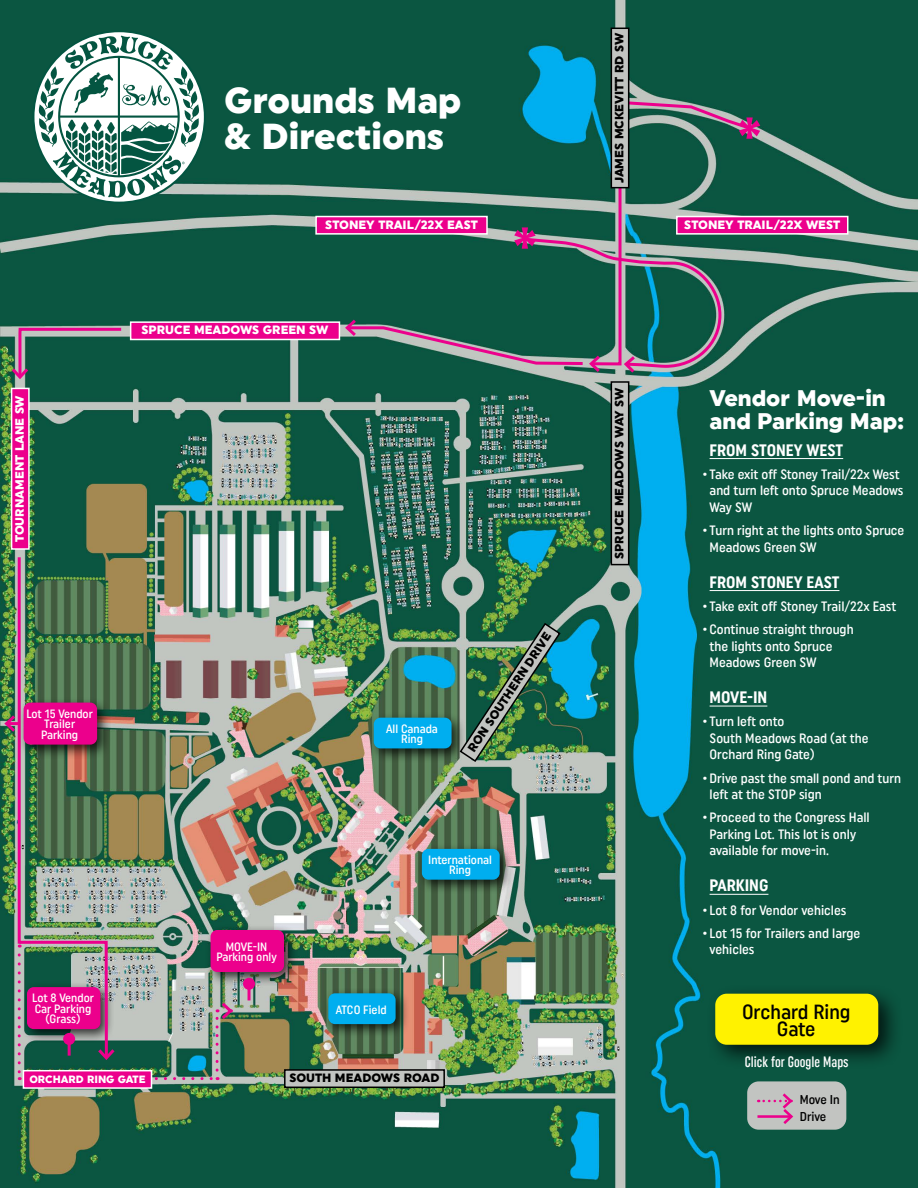
<style>
.page{position:relative;width:918px;height:1188px;background:#fff}
.page>*{position:absolute;margin:0;border:0;box-sizing:border-box;transform-origin:0 0}
.t1{font:900 51px "Acumin Pro";color:#ec008c}
.t2{font:900 36px/36px "Uniform";color:#fff}
.t3{font:900 22.5px/22.5px "Uniform";color:#fff}
.t4{font:20.4px/17.9px "Uniform Condensed 2";color:#000;text-align:center}
.t5{font:16.5px "Uniform Condensed 4";color:#fff}
.t6{font:15px "Uniform Extra Condensed 2";color:#fff}
.t7{font:13.5px/16.5px "Uniform Condensed 2";color:#fff}
.t8{font:12.75px/16.5px "Uniform Condensed 2";color:#000}
.t9{font:12px/10.5px "Uniform Condensed 2";color:#fff;text-align:center}
.t10{font:900 12px "Uniform";color:#fff}
.t11{font:900 12px "Uniform";color:#000}
.t12{font:900 10.5px "Uniform";color:#fff}
</style>
<div class="page">
<img style="left:1px;top:0;width:917px;height:1188px">
<svg style="left:32px;top:30px;width:174px;height:174px"></svg>
<div style="left:285px;top:1070px;width:159px;height:17px;background:#c2c4c1"></div>
<div style="left:284px;top:1069px;width:161px;height:19px;border:2px solid #000"></div>
<img style="left:459px;top:622px;width:103px;height:141px">
<div style="left:611px;top:382px;width:18px;height:183px;background:#c2c4c1"></div>
<div style="left:611px;top:381px;width:18px;height:184px;border:2px solid #000"></div>
<div style="left:130px;top:321px;width:210px;height:19px;background:#ec008c;border:2px solid #fff"></div>
<svg style="left:588px;top:99px;width:165px;height:268px;background:#336a5e"></svg>
<svg style="left:343px;top:236px;width:380px;height:140px;background:#306459"></svg>
<div style="left:11px;top:388px;width:19px;height:162px;background:#ec008c;border:2px solid #fff"></div>
<svg style="left:9px;top:326px;width:115px;height:55px;background:#3f645e"></svg>
<div style="left:323px;top:988px;width:87px;height:51px;background:#000;opacity:.75"></div>
<div style="left:328px;top:993px;width:68px;height:31px;background:#00aeef;border-radius:7px"></div>
<div style="left:416px;top:843px;width:98px;height:51px;background:#000;opacity:.75"></div>
<div style="left:422px;top:849px;width:78px;height:31px;background:#00aeef;border-radius:7px"></div>
<div style="left:368px;top:712px;width:98px;height:51px;background:#000;opacity:.75"></div>
<div style="left:374px;top:718px;width:78px;height:30px;background:#00aeef;border-radius:7px"></div>
<div style="left:747px;top:1081px;width:99px;height:49px;background:#c2c4c1;border-radius:11px"></div>
<hr style="left:757px;top:1115px;width:34px;height:3px;background:#ec008c">
<svg style="left:758px;top:1093px;width:36px;height:31px"></svg>
<hr style="left:710px;top:458px;width:133px;height:1px;background:#fff">
<hr style="left:710px;top:590px;width:129px;height:1px;background:#fff">
<hr style="left:710px;top:706px;width:57px;height:1px;background:#fff">
<hr style="left:710px;top:894px;width:58px;height:1px;background:#fff">
<div style="left:315px;top:216px;width:173px;height:19px;background:#ec008c;border:2px solid #fff"></div>
<div style="left:676px;top:216px;width:172px;height:19px;background:#ec008c;border:2px solid #fff"></div>
<div style="left:611px;top:28px;width:18px;height:160px;background:#c2c4c1"></div>
<div style="left:611px;top:28px;width:18px;height:160px;border:2px solid #000"></div>
<hr style="left:18px;top:557px;width:3px;height:387px;background:#ec008c">
<div style="left:706px;top:984px;width:197px;height:86px;background:#000;opacity:.75"></div>
<div style="left:715px;top:994px;width:163px;height:51px;background:#fff200;border-radius:11px"></div>
<div style="left:23px;top:1070px;width:129px;height:19px;background:#ec008c;border:2px solid #fff"></div>
<img style="left:16px;top:939px;width:219px;height:141px">
<div style="left:18px;top:697px;width:94px;height:62px;background:#000;opacity:.75"></div>
<div style="left:24px;top:703px;width:73px;height:42px;background:#ec008c;border-radius:7px"></div>
<svg style="left:2px;top:712px;width:17px;height:23px"></svg>
<div style="left:205px;top:925px;width:94px;height:62px;background:#000;opacity:.75"></div>
<div style="left:211px;top:930px;width:73px;height:42px;background:#ec008c;border-radius:7px"></div>
<hr style="left:248px;top:984px;width:3px;height:16px;background:#ec008c">
<div style="left:243px;top:978px;width:12px;height:12px;background:#ec008c;border-radius:50%"></div>
<h2 class="t2" style="left:224px;top:82px;width:239px">Grounds Map &amp; Directions</h2>
<p class="t11" style="left:612px;top:183px;width:152px;rotate:-90deg">JAMES MCKEVITT RD SW</p>
<h1 class="t1" style="left:738px;top:99px;width:25px">*</h1>
<p class="t10" style="left:325px;top:217px;width:154px">STONEY TRAIL/22X EAST</p>
<p class="t10" style="left:684px;top:217px;width:157px">STONEY TRAIL/22X WEST</p>
<h1 class="t1" style="left:513px;top:209px;width:25px">*</h1>
<p class="t10" style="left:12px;top:542px;width:148px;rotate:-90deg">TOURNAMENT LANE SW</p>
<p class="t9" style="left:26px;top:708px;width:68px">Lot 15 Vendor<br>Trailer<br>Parking</p>
<p class="t9" style="left:32px;top:993px;width:63px">Lot 8 Vendor<br>Car Parking (Grass)</p>
<p class="t10" style="left:142px;top:323px;width:189px">SPRUCE MEADOWS GREEN SW</p>
<p class="t9" style="left:216px;top:941px;width:62px">MOVE-IN<br>Parking only</p>
<p class="t9" style="left:386px;top:723px;width:53px">All Canada<br>Ring</p>
<p class="t11" style="left:465px;top:747px;width:142px;rotate:-57deg">RON SOUTHERN DRIVE</p>
<p class="t9" style="left:428px;top:854px;width:65px">International<br>Ring</p>
<p class="t9" style="left:336px;top:1004px;width:52px">ATCO Field</p>
<p class="t12" style="left:29px;top:1073px;width:118px">ORCHARD RING GATE</p>
<p class="t11" style="left:289px;top:1071px;width:152px">SOUTH MEADOWS ROAD</p>
<p class="t11" style="left:612px;top:559px;width:173px;rotate:-90deg">SPRUCE MEADOWS WAY SW</p>
<h3 class="t3" style="left:710px;top:387px;width:196px">Vendor Move-in and Parking Map:</h3>
<p class="t5" style="left:710px;top:440px;width:135px">FROM STONEY WEST</p>
<p class="t7" style="left:710px;top:466px;width:195px;text-indent:-7px">• Take exit off Stoney Trail/22x West and turn left onto Spruce Meadows<br>Way SW</p>
<p class="t7" style="left:710px;top:522px;width:196px;text-indent:-7px">• Turn right at the lights onto Spruce<br>Meadows Green SW</p>
<p class="t5" style="left:710px;top:572px;width:131px">FROM STONEY EAST</p>
<p class="t7" style="left:703px;top:598px;width:195px">• Take exit off Stoney Trail/22x East</p>
<p class="t7" style="left:710px;top:621px;width:146px;text-indent:-7px">• Continue straight through the lights onto Spruce<br>Meadows Green SW</p>
<p class="t5" style="left:710px;top:687px;width:59px">MOVE-IN</p>
<p class="t7" style="left:710px;top:713px;width:160px;text-indent:-7px">• Turn left onto<br>South Meadows Road (at the<br>Orchard Ring Gate)</p>
<p class="t7" style="left:710px;top:769px;width:193px;text-indent:-7px">• Drive past the small pond and turn left at the STOP sign</p>
<p class="t7" style="left:710px;top:809px;width:162px;text-indent:-7px">• Proceed to the Congress Hall<br>Parking Lot. This lot is only available for move-in.</p>
<p class="t5" style="left:710px;top:876px;width:60px">PARKING</p>
<p class="t7" style="left:703px;top:901px;width:145px">• Lot 8 for Vendor vehicles</p>
<p class="t7" style="left:710px;top:925px;width:152px;text-indent:-7px">• Lot 15 for Trailers and large vehicles</p>
<h3 class="t4" style="left:742px;top:1002px;width:110px">Orchard Ring<br>Gate</h3>
<p class="t6" style="left:745px;top:1053px;width:105px">Click for Google Maps</p>
<p class="t8" style="left:800px;top:1091px;width:41px">Move In<br>Drive</p>
</div>
